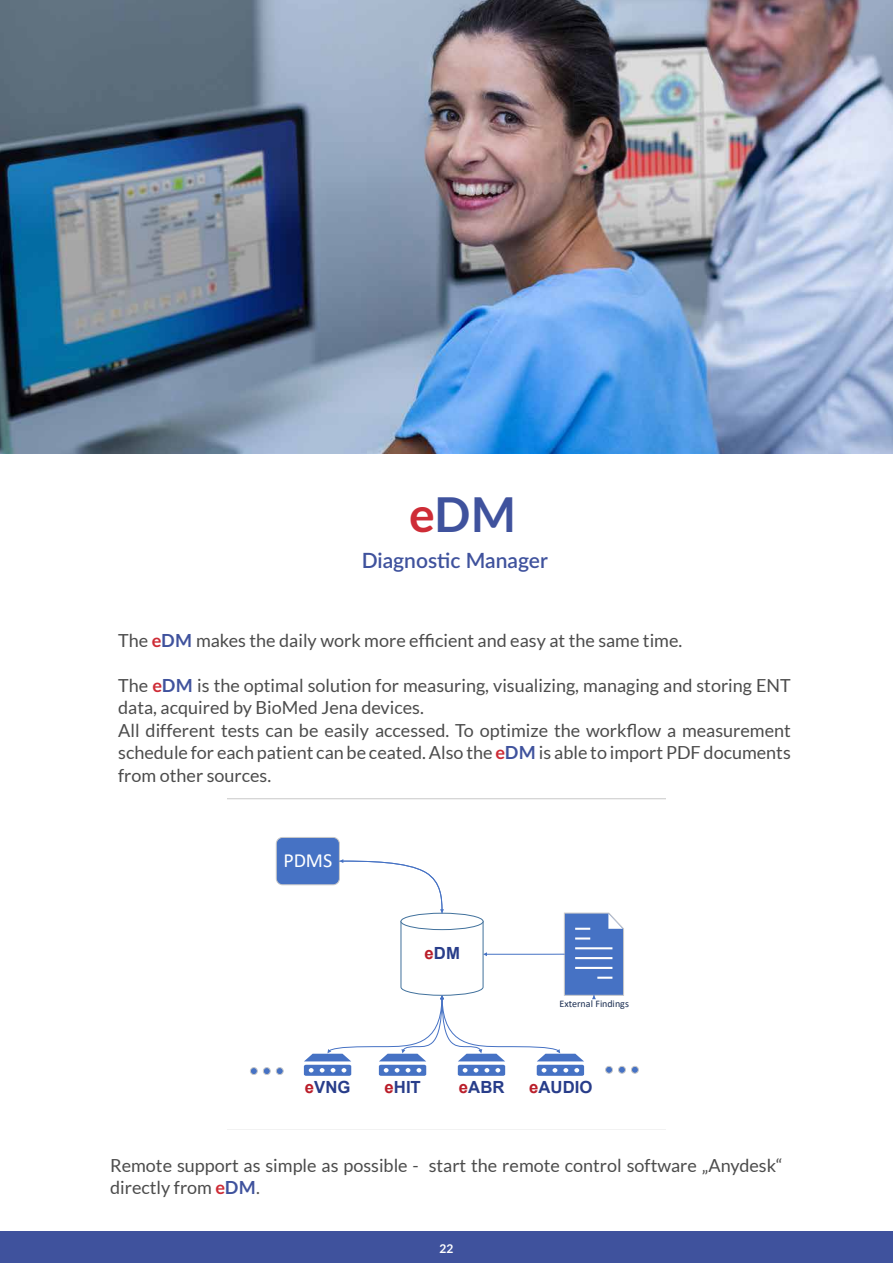
<style>
.page{position:relative;width:893px;height:1263px;background:#fff}
.page>*{position:absolute;margin:0;border:0;box-sizing:border-box;transform-origin:0 0}
.t1{font:700 48px "Lato";color:#3f529d}
.t2{font:600 21px "Lato";color:#3f529d}
.t3{font:20.1px "Calibri";color:#feffff}
.t4{font:18px/22.5px "Lato";color:#4c4c4c}
.t5{font:700 16.8px "Arial";color:#283d8a}
.t6{font:700 12px "Lato";color:#fff}
.t7{font:10.05px "Calibri";color:#1a2d51}
.s1{color:#ce2c36}
.s2{font-weight:700;color:#ce2c36}
.s3{font-weight:700;color:#3f529d}
.s4{color:#ba1e2a}
.s5{color:#575756}
</style>
<div class="page">
<div style="left:0;top:1231px;width:893px;height:32px;background:#3f529d"></div>
<svg style="left:227px;top:799px;width:438px;height:331px"></svg>
<div style="left:276px;top:837px;width:63px;height:48px;background:#4672c4;border-radius:6px"></div>
<div style="left:276px;top:837px;width:63px;height:48px;border:1px solid #c8c8c8;border-radius:6px"></div>
<div style="left:618px;top:1066px;width:7px;height:7px;border:1px solid #c8c8c8;border-radius:50%"></div>
<div style="left:631px;top:1066px;width:7px;height:7px;background:#4672c4;border-radius:50%"></div>
<div style="left:631px;top:1066px;width:7px;height:7px;border:1px solid #c8c8c8;border-radius:50%"></div>
<div style="left:250px;top:1067px;width:7px;height:7px;background:#4672c4;border-radius:50%"></div>
<div style="left:250px;top:1067px;width:7px;height:7px;border:1px solid #c8c8c8;border-radius:50%"></div>
<div style="left:263px;top:1067px;width:7px;height:7px;background:#4672c4;border-radius:50%"></div>
<div style="left:263px;top:1067px;width:7px;height:7px;border:1px solid #c8c8c8;border-radius:50%"></div>
<div style="left:276px;top:1067px;width:7px;height:7px;background:#4672c4;border-radius:50%"></div>
<div style="left:276px;top:1067px;width:7px;height:7px;border:1px solid #c8c8c8;border-radius:50%"></div>
<svg style="left:304px;top:859px;width:320px;height:217px"></svg>
<img style="left:0;top:0;width:893px;height:453px">
<h1 class="t1" style="left:409px;top:479px;width:108px"><span class="s1">e</span>DM</h1>
<p class="t2" style="left:362px;top:545px;width:188px">Diagnostic Manager</p>
<p class="t4" style="left:118px;top:629px;width:565px">The <span class="s2">e</span><span class="s3">DM</span> makes the daily work more efficient and easy at the same time.</p>
<p class="t4" style="left:118px;top:674px;width:674px">The <span class="s2">e</span><span class="s3">DM</span> is the optimal solution for measuring, visualizing, managing and storing ENT data, acquired by BioMed Jena devices.<br>All different tests can be easily accessed. To optimize the workflow a measurement schedule for each patient can be ceated. Also the <span class="s2">e</span><span class="s3">DM</span> is able to import PDF documents from other sources.</p>
<p class="t3" style="left:283px;top:846px;width:50px">PDMS</p>
<p class="t5" style="left:425px;top:942px;width:37px"><span class="s4">e</span>DM</p>
<p class="t7" style="left:560px;top:996px;width:71px">External Findings</p>
<p class="t5" style="left:305px;top:1076px;width:47px"><span class="s4">e</span>VNG</p>
<p class="t5" style="left:385px;top:1076px;width:38px"><span class="s4">e</span>HIT</p>
<p class="t5" style="left:459px;top:1076px;width:47px"><span class="s4">e</span>ABR</p>
<p class="t5" style="left:529px;top:1076px;width:65px"><span class="s4">e</span>AUDIO</p>
<p class="t4" style="left:110px;top:1154px;width:674px">Remote support as simple as possible - start the remote control software „Anydesk“ directly from <span class="s2">e</span><span class="s3">DM</span><span class="s5">.</span></p>
<p class="t6" style="left:439px;top:1240px;width:15px">22</p>
</div>
